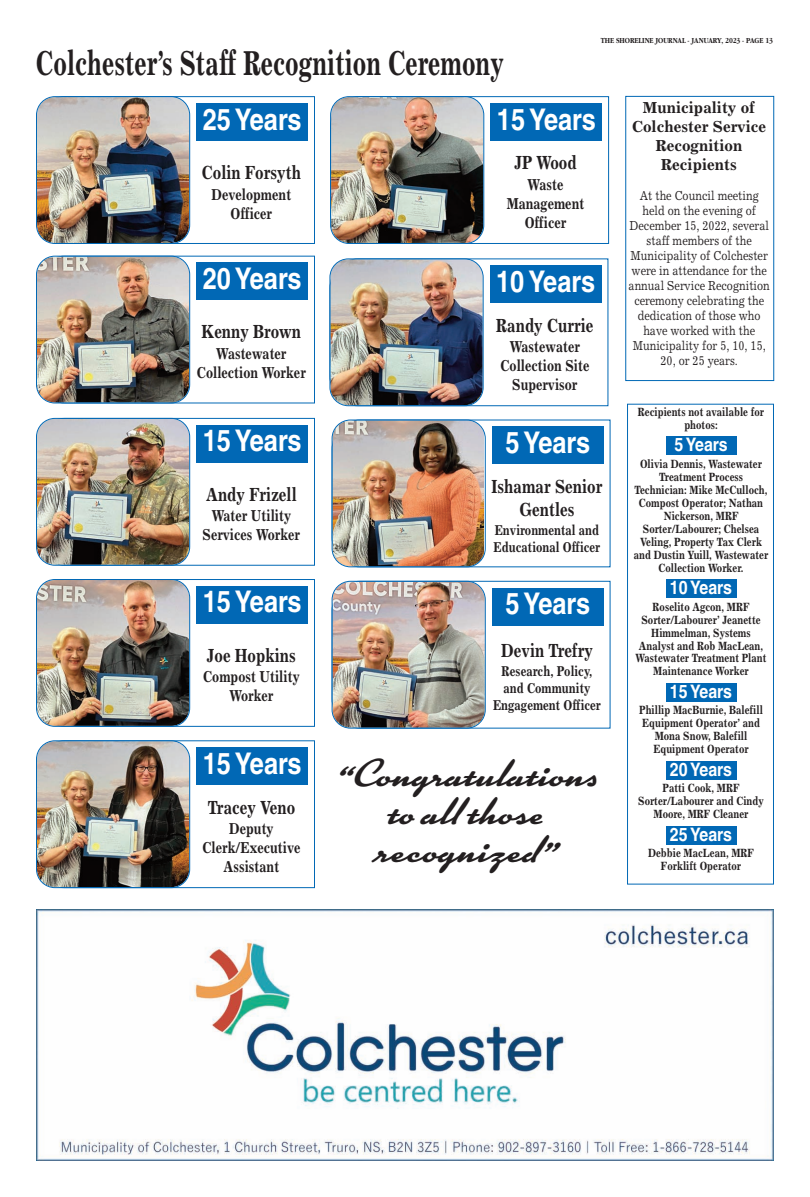
<style>
.page{position:relative;width:810px;height:1197px;background:#fff}
.page>*{position:absolute;margin:0;border:0;box-sizing:border-box;transform-origin:0 0}
.t1{font:38.1px/38px "Kinescope";color:#231f20;text-align:center;scale:1.16 1}
.t2{font:700 34.8px "Excelsior";color:#231f20;scale:.7 1}
.t3{font:700 29.9px "Helvetica";color:#fff;scale:.85 1}
.t4{font:700 19.1px/22.9px "Excelsior";color:#231f20;text-align:center;scale:.8 1}
.t5{font:700 18.6px "Helvetica";color:#fff;scale:.86 1}
.t6{font:700 16px/19px "Excelsior";color:#231f20;text-align:center;scale:.96 1}
.t7{font:700 15.9px/19.1px "Excelsior";color:#231f20;text-align:center;scale:.8 1}
.t8{font:700 14.3px/17.2px "Excelsior";color:#231f20;text-align:center;scale:.8 1}
.t9{font:13px/15px "Excelsior";color:#231f20;text-align:center;scale:.84 1}
.t10{font:700 12px/13px "Excelsior";color:#231f20;text-align:center;scale:.81 1}
.t11{font:700 8px "Garamond";color:#231f20;scale:.85 1}
</style>
<div class="page">
<img style="left:36px;top:909px;width:738px;height:252px">
<img style="left:36px;top:418px;width:154px;height:148px">
<div style="left:197px;top:425px;width:111px;height:37px;background:#0168b5"></div>
<img style="left:36px;top:256px;width:154px;height:147px">
<div style="left:197px;top:263px;width:111px;height:37px;background:#0168b5"></div>
<img style="left:36px;top:96px;width:154px;height:148px">
<div style="left:197px;top:103px;width:111px;height:38px;background:#0168b5"></div>
<img style="left:330px;top:96px;width:154px;height:148px">
<div style="left:491px;top:103px;width:111px;height:38px;background:#0168b5"></div>
<img style="left:36px;top:740px;width:154px;height:148px">
<div style="left:197px;top:747px;width:111px;height:38px;background:#0168b5"></div>
<img style="left:36px;top:579px;width:154px;height:148px">
<div style="left:197px;top:586px;width:111px;height:38px;background:#0168b5"></div>
<img style="left:332px;top:581px;width:154px;height:148px">
<div style="left:492px;top:588px;width:111px;height:37px;background:#0168b5"></div>
<img style="left:332px;top:420px;width:154px;height:147px">
<div style="left:492px;top:427px;width:111px;height:37px;background:#0168b5"></div>
<img style="left:329px;top:258px;width:155px;height:148px">
<div style="left:490px;top:266px;width:111px;height:37px;background:#0168b5"></div>
<div style="left:627px;top:404px;width:147px;height:481px;border:1px solid #0168b5"></div>
<div style="left:666px;top:683px;width:70px;height:19px;background:#0168b5"></div>
<div style="left:666px;top:761px;width:70px;height:19px;background:#0168b5"></div>
<div style="left:666px;top:579px;width:70px;height:19px;background:#0168b5"></div>
<div style="left:666px;top:436px;width:70px;height:19px;background:#0168b5"></div>
<div style="left:666px;top:826px;width:70px;height:19px;background:#0168b5"></div>
<div style="left:626px;top:96px;width:148px;height:285px;border:1px solid #0168b5"></div>
<h2 class="t2" style="left:36px;top:49px;width:670px">Colchester’s Staff Recognition Ceremony</h2>
<p class="t11" style="left:601px;top:37px;width:204px">THE SHORELINE JOURNAL - JANUARY, 2023 - PAGE 13</p>
<h3 class="t3" style="left:203px;top:108px;width:118px">25 Years</h3>
<h3 class="t4" style="left:202px;top:162px;width:125px">Colin Forsyth</h3>
<h3 class="t7" style="left:212px;top:186px;width:101px">Development<br>Officer</h3>
<h3 class="t3" style="left:203px;top:268px;width:118px">20 Years</h3>
<h3 class="t4" style="left:202px;top:322px;width:126px">Kenny Brown</h3>
<h3 class="t7" style="left:197px;top:345px;width:138px">Wastewater<br>Collection Worker</h3>
<h3 class="t3" style="left:203px;top:430px;width:118px">15 Years</h3>
<h3 class="t4" style="left:206px;top:484px;width:115px">Andy Frizell</h3>
<h3 class="t7" style="left:203px;top:507px;width:123px">Water Utility<br>Services Worker</h3>
<h3 class="t3" style="left:203px;top:591px;width:118px">15 Years</h3>
<h3 class="t4" style="left:207px;top:645px;width:113px">Joe Hopkins</h3>
<h3 class="t7" style="left:203px;top:669px;width:122px">Compost Utility<br>Worker</h3>
<h3 class="t3" style="left:203px;top:752px;width:118px">15 Years</h3>
<h3 class="t4" style="left:208px;top:797px;width:111px">Tracey Veno</h3>
<h3 class="t7" style="left:202px;top:820px;width:124px">Deputy<br>Clerk/Executive<br>Assistant</h3>
<h3 class="t3" style="left:497px;top:108px;width:118px">15 Years</h3>
<h3 class="t4" style="left:514px;top:153px;width:79px">JP Wood</h3>
<h3 class="t7" style="left:507px;top:176px;width:99px">Waste<br>Management<br>Officer</h3>
<h3 class="t3" style="left:496px;top:270px;width:118px">10 Years</h3>
<h3 class="t4" style="left:496px;top:315px;width:123px">Randy Currie</h3>
<h3 class="t7" style="left:500px;top:338px;width:113px">Wastewater<br>Collection Site<br>Supervisor</h3>
<h3 class="t3" style="left:505px;top:432px;width:101px">5 Years</h3>
<h3 class="t4" style="left:492px;top:476px;width:140px">Ishamar Senior<br>Gentles</h3>
<p class="t8" style="left:494px;top:522px;width:135px;text-align:left">Environmental and<br>Educational Officer</p>
<h3 class="t3" style="left:505px;top:593px;width:101px">5 Years</h3>
<h3 class="t4" style="left:501px;top:640px;width:116px">Devin Trefry</h3>
<p class="t8" style="left:493px;top:664px;width:137px">Research, Policy, and Community<br>Engagement Officer</p>
<h1 class="t1" style="left:334px;top:754px;width:228px">“Congratulations to all those recognized”</h1>
<h3 class="t6" style="left:632px;top:99px;width:141px">Municipality of<br>Colchester Service<br>Recognition<br>Recipients</h3>
<p class="t9" style="left:629px;top:189px;width:170px">At the Council meeting held on the evening of<br>December 15, 2022, several staff members of the<br>Municipality of Colchester were in attendance for the annual Service Recognition ceremony celebrating the dedication of those who have worked with the<br>Municipality for 5, 10, 15,<br>20, or 25 years.</p>
<p class="t10" style="left:638px;top:406px;width:158px">Recipients not available for photos:</p>
<p class="t10" style="left:634px;top:458px;width:168px">Olivia Dennis, Wastewater<br>Treatment Process<br>Technician: Mike McCulloch,<br>Compost Operator; Nathan<br>Nickerson, MRF<br>Sorter/Labourer; Chelsea<br>Veling, Property Tax Clerk and Dustin Yuill, Wastewater<br>Collection Worker.</p>
<p class="t10" style="left:636px;top:601px;width:163px">Roselito Agcon, MRF<br>Sorter/Labourer’ Jeanette<br>Himmelman, Systems<br>Analyst and Rob MacLean,<br>Wastewater Treatment Plant<br>Maintenance Worker</p>
<p class="t10" style="left:639px;top:705px;width:154px">Phillip MacBurnie, Balefill<br>Equipment Operator’ and<br>Mona Snow, Balefill<br>Equipment Operator</p>
<p class="t10" style="left:638px;top:783px;width:156px">Patti Cook, MRF<br>Sorter/Labourer and Cindy<br>Moore, MRF Cleaner</p>
<p class="t10" style="left:648px;top:848px;width:132px">Debbie MacLean, MRF<br>Forklift Operator</p>
<h3 class="t5" style="left:674px;top:438px;width:64px">5 Years</h3>
<h3 class="t5" style="left:670px;top:581px;width:74px">10 Years</h3>
<h3 class="t5" style="left:670px;top:685px;width:74px">15 Years</h3>
<h3 class="t5" style="left:670px;top:763px;width:74px">20 Years</h3>
<h3 class="t5" style="left:670px;top:828px;width:74px">25 Years</h3>
</div>
